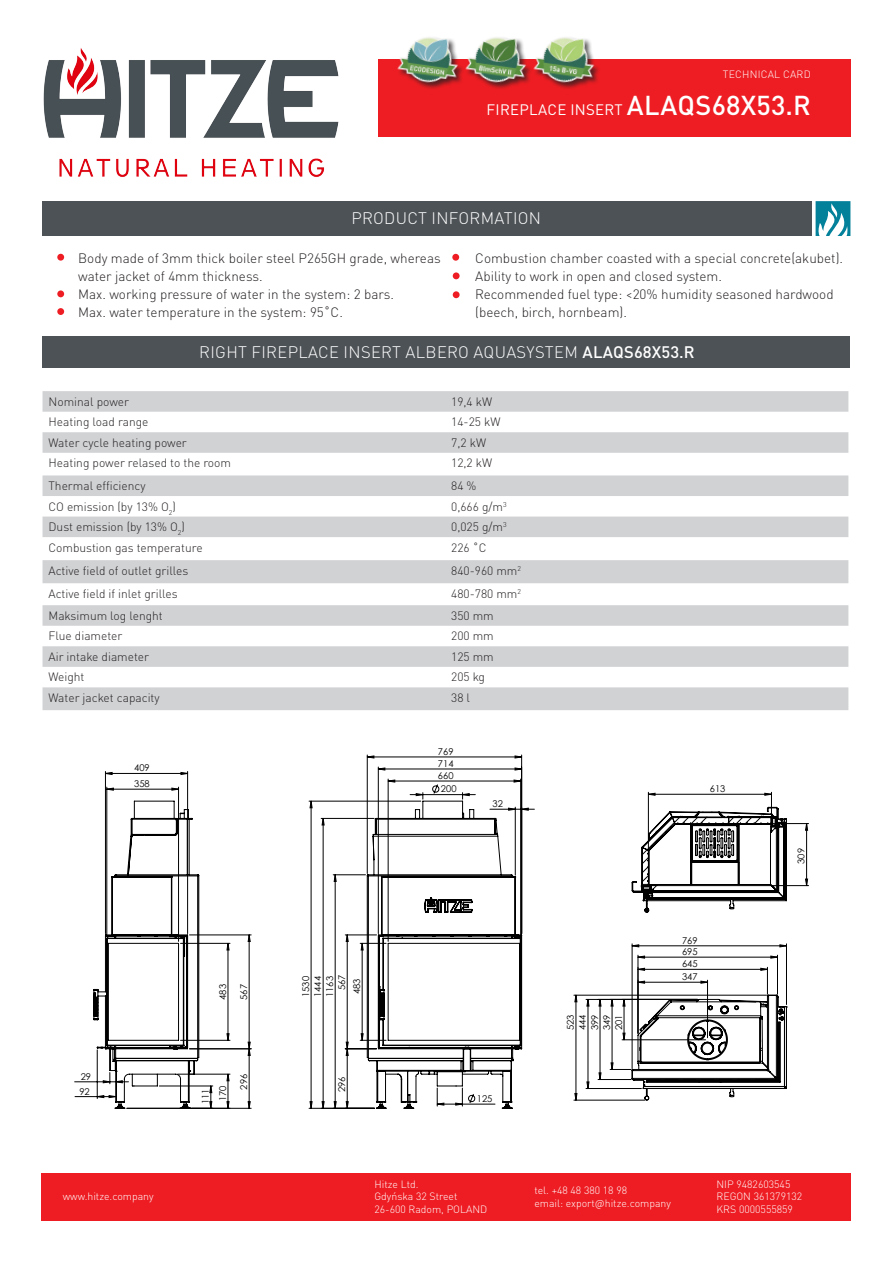
<style>
.page{position:relative;width:893px;height:1263px;background:#fff}
.page>*{position:absolute;margin:0;border:0;box-sizing:border-box;transform-origin:0 0}
.t1{font:300 16.5px "DIN Pro";letter-spacing:.02em;color:#fff}
.t2{font:15px "DIN Pro";letter-spacing:.02em;color:#fff}
.t3{font:300 13.5px/18px "DIN Pro";color:#231f20}
.t4{font:300 12px "DIN Pro";color:#231f20}
.t5{font:300 10.5px/12.6px "DIN Pro";color:#fff}
.t6{font:300 10.5px "DIN Pro";letter-spacing:.02em;color:#fff}
.t7{font:9.3px/12px "Century Gothic";color:#000;text-align:right}
.s1{font-weight:500;font-size:27px}
.s2{font-weight:500}
</style>
<div class="page">
<img style="left:43px;top:48px;width:296px;height:129px">
<div style="left:43px;top:201px;width:769px;height:35px;background:#4d5256"></div>
<div style="left:378px;top:60px;width:472px;height:77px;background:#ee1d23"></div>
<div style="left:41px;top:1172px;width:809px;height:48px;background:#ee1d23"></div>
<div style="left:43px;top:336px;width:807px;height:32px;background:#4d5256"></div>
<div style="left:57px;top:254px;width:7px;height:7px;background:#ee1d23;border-radius:50%"></div>
<div style="left:57px;top:290px;width:7px;height:7px;background:#ee1d23;border-radius:50%"></div>
<div style="left:57px;top:308px;width:7px;height:7px;background:#ee1d23;border-radius:50%"></div>
<div style="left:452px;top:254px;width:7px;height:7px;background:#ee1d23;border-radius:50%"></div>
<div style="left:453px;top:272px;width:7px;height:7px;background:#ee1d23;border-radius:50%"></div>
<div style="left:453px;top:291px;width:7px;height:7px;background:#ee1d23;border-radius:50%"></div>
<svg style="left:816px;top:201px;width:34px;height:35px"></svg>
<svg style="left:43px;top:391px;width:805px;height:319px;fill:#d1d2d4"></svg>
<hr style="left:367px;top:755px;width:1px;height:118px;background:#000">
<hr style="left:521px;top:755px;width:1px;height:178px;background:#000">
<hr style="left:777px;top:955px;width:1px;height:39px;background:#000">
<hr style="left:178px;top:1074px;width:52px;height:1px;background:#000">
<hr style="left:181px;top:1040px;width:49px;height:1px;background:#000">
<hr style="left:574px;top:1100px;width:71px;height:1px;background:#000">
<hr style="left:309px;top:1108px;width:65px;height:1px;background:#000">
<hr style="left:159px;top:1086px;width:54px;height:1px;background:#000">
<hr style="left:190px;top:1048px;width:61px;height:1px;background:#000">
<hr style="left:192px;top:1108px;width:59px;height:1px;background:#000">
<hr style="left:698px;top:823px;width:111px;height:1px;background:#000">
<hr style="left:652px;top:885px;width:157px;height:1px;background:#000">
<hr style="left:105px;top:771px;width:1px;height:162px;background:#000">
<hr style="left:786px;top:944px;width:1px;height:60px;background:#000">
<svg style="left:112px;top:756px;width:659px;height:214px"></svg>
<svg style="left:638px;top:956px;width:139px;height:2px"></svg>
<svg style="left:210px;top:947px;width:403px;height:161px"></svg>
<svg style="left:805px;top:823px;width:3px;height:63px"></svg>
<svg style="left:106px;top:772px;width:680px;height:175px"></svg>
<svg style="left:367px;top:801px;width:155px;height:308px"></svg>
<svg style="left:360px;top:1040px;width:26px;height:6px"></svg>
<svg style="left:360px;top:934px;width:26px;height:10px"></svg>
<svg style="left:75px;top:801px;width:124px;height:308px"></svg>
<svg style="left:631px;top:807px;width:156px;height:106px"></svg>
<svg style="left:610px;top:967px;width:177px;height:133px"></svg>
<img style="left:535px;top:37px;width:68px;height:52px">
<img style="left:467px;top:37px;width:68px;height:52px">
<img style="left:391px;top:37px;width:76px;height:52px">
<p class="t6" style="left:723px;top:66px;width:89px">TECHNICAL CARD</p>
<p class="t2" style="left:487px;top:98px;width:326px">FIREPLACE INSERT <span class="s1">ALAQS68X53.R</span></p>
<h1 class="t1" style="left:352px;top:206px;width:191px">PRODUCT INFORMATION</h1>
<p class="t3" style="left:78px;top:248px;width:364px">Body made of 3mm thick boiler steel P265GH grade, whereas water jacket of 4mm thickness.<br>Max. working pressure of water in the system: 2 bars.<br>Max. water temperature in the system: 95˚C.</p>
<p class="t3" style="left:475px;top:248px;width:369px">Combustion chamber coasted with a special concrete(akubet).<br>Ability to work in open and closed system.<br>Recommended fuel type: &lt;20% humidity seasoned hardwood (beech, birch, hornbeam).</p>
<p class="t1" style="left:199px;top:339px;width:497px">RIGHT FIREPLACE INSERT ALBERO AQUASYSTEM <span class="s2">ALAQS68X53.R</span></p>
<p class="t4" style="left:49px;top:392px;width:82px">Nominal power</p>
<p class="t4" style="left:451px;top:392px;width:43px">19,4 kW</p>
<p class="t4" style="left:49px;top:413px;width:102px">Heating load range</p>
<p class="t4" style="left:451px;top:413px;width:51px">14-25 kW</p>
<p class="t4" style="left:49px;top:433px;width:140px">Water cycle heating power</p>
<p class="t4" style="left:451px;top:433px;width:36px">7,2 kW</p>
<p class="t4" style="left:49px;top:454px;width:184px">Heating power relased to the room</p>
<p class="t4" style="left:451px;top:454px;width:43px">12,2 kW</p>
<p class="t4" style="left:49px;top:476px;width:99px">Thermal efficiency</p>
<p class="t4" style="left:451px;top:476px;width:27px">84 %</p>
<p class="t4" style="left:49px;top:497px;width:129px">CO emission (by 13% O<sub>2</sub>)</p>
<p class="t4" style="left:451px;top:497px;width:57px">0,666 g/m<sup>3</sup></p>
<p class="t4" style="left:49px;top:517px;width:138px">Dust emission (by 13% O<sub>2</sub>)</p>
<p class="t4" style="left:451px;top:517px;width:57px">0,025 g/m<sup>3</sup></p>
<p class="t4" style="left:49px;top:538px;width:156px">Combustion gas temperature</p>
<p class="t4" style="left:451px;top:538px;width:37px">226 ˚C</p>
<p class="t4" style="left:49px;top:561px;width:141px">Active field of outlet grilles</p>
<p class="t4" style="left:451px;top:561px;width:71px">840-960 mm<sup>2</sup></p>
<p class="t4" style="left:49px;top:584px;width:131px">Active field if inlet grilles</p>
<p class="t4" style="left:451px;top:584px;width:71px">480-780 mm<sup>2</sup></p>
<p class="t4" style="left:49px;top:606px;width:116px">Maksimum log lenght</p>
<p class="t4" style="left:451px;top:606px;width:44px">350 mm</p>
<p class="t4" style="left:49px;top:627px;width:75px">Flue diameter</p>
<p class="t4" style="left:451px;top:627px;width:44px">200 mm</p>
<p class="t4" style="left:49px;top:647px;width:102px">Air intake diameter</p>
<p class="t4" style="left:451px;top:647px;width:44px">125 mm</p>
<p class="t4" style="left:49px;top:668px;width:37px">Weight</p>
<p class="t4" style="left:451px;top:668px;width:35px">205 kg</p>
<p class="t4" style="left:49px;top:688px;width:113px">Water jacket capacity</p>
<p class="t4" style="left:451px;top:688px;width:20px">38 l</p>
<p class="t7" style="left:134px;top:762px;width:17px">409</p>
<p class="t7" style="left:134px;top:777px;width:17px">358</p>
<p class="t7" style="left:216px;top:1000px;width:17px;rotate:-90deg">483</p>
<p class="t7" style="left:238px;top:1000px;width:17px;rotate:-90deg">567</p>
<p class="t7" style="left:79px;top:1069px;width:13px;line-height:14.9px;text-align:left">29<br>92</p>
<p class="t7" style="left:238px;top:1089px;width:17px;rotate:-90deg">296</p>
<p class="t7" style="left:197px;top:1104px;width:20px;line-height:17.1px;text-align:center;rotate:-90deg">111<br>170</p>
<p class="t5" style="left:63px;top:1189px;width:92px">www.hitze.company</p>
<p class="t7" style="left:300px;top:997px;width:24px;rotate:-90deg">1530<br>1444<br>1163<br>567</p>
<p class="t7" style="left:351px;top:994px;width:17px;rotate:-90deg">483</p>
<p class="t7" style="left:336px;top:1092px;width:17px;rotate:-90deg">296</p>
<p class="t7" style="left:438px;top:745px;width:17px">769</p>
<p class="t7" style="left:438px;top:757px;width:17px">714</p>
<p class="t7" style="left:438px;top:769px;width:17px">660</p>
<p class="t7" style="left:441px;top:783px;width:17px">200</p>
<p class="t7" style="left:493px;top:798px;width:12px">32</p>
<p class="t7" style="left:477px;top:1092px;width:17px">125</p>
<p class="t7" style="left:564px;top:1030px;width:18px;text-align:justify;rotate:-90deg">523<br>444<br>399<br>349<br>201</p>
<p class="t7" style="left:710px;top:783px;width:17px">613</p>
<p class="t7" style="left:682px;top:934px;width:17px">769</p>
<p class="t7" style="left:682px;top:945px;width:17px">695</p>
<p class="t7" style="left:682px;top:958px;width:17px">645</p>
<p class="t7" style="left:682px;top:971px;width:17px">347</p>
<p class="t7" style="left:795px;top:864px;width:17px;rotate:-90deg">309</p>
<p class="t5" style="left:374px;top:1177px;width:114px">Hitze Ltd.<br>Gdyńska 32 Street<br>26-600 Radom, POLAND</p>
<p class="t5" style="left:534px;top:1183px;width:138px">tel. +48 48 380 18 98<br>email: export@hitze.company</p>
<p class="t5" style="left:716px;top:1177px;width:87px">NIP 9482603545<br>REGON 361379132<br>KRS 0000555859</p>
</div>
